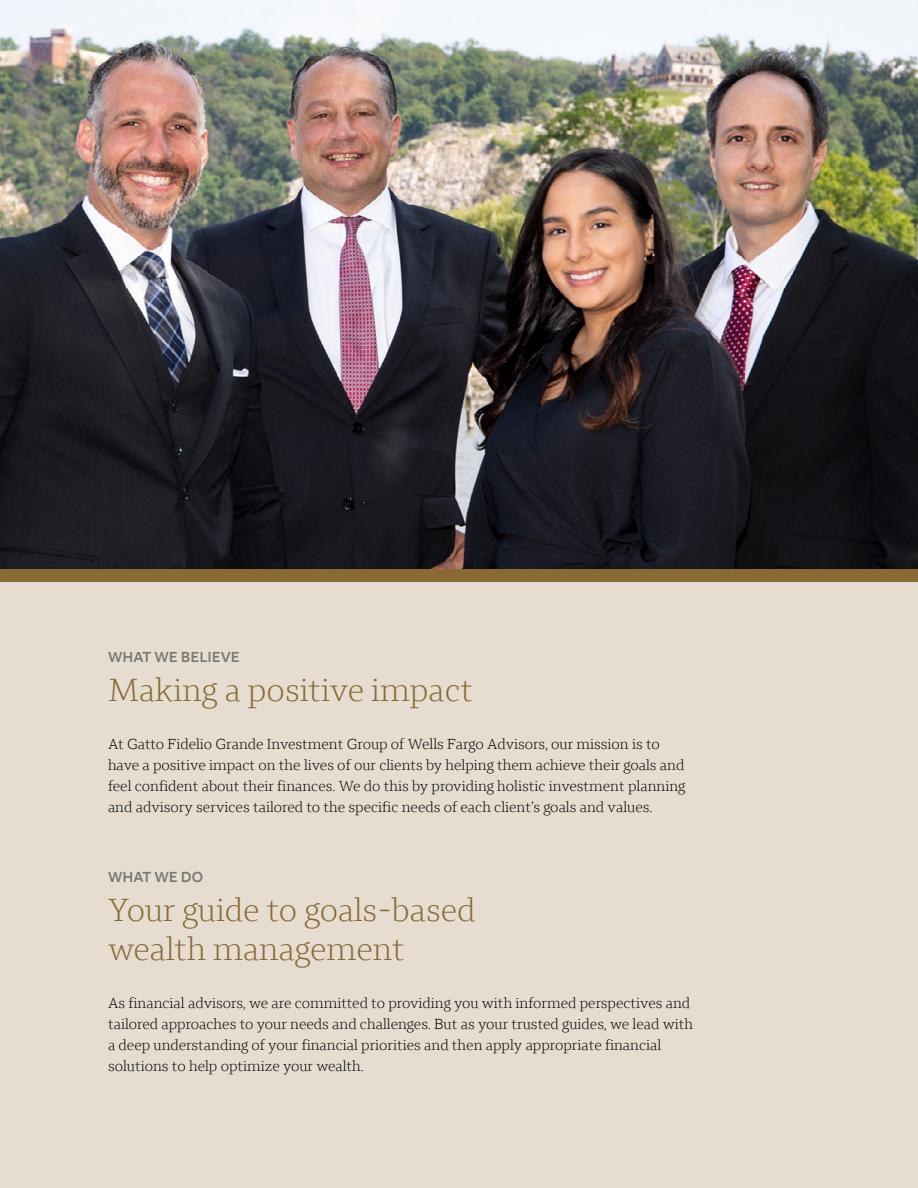
<style>
.page{position:relative;width:918px;height:1188px;background:#fff}
.page>*{position:absolute;margin:0;border:0;box-sizing:border-box;transform-origin:0 0}
.t1{font:300 33px/39px "Wells Fargo Serif";color:#896a33}
.B2{font:300 15px/21px "Wells Fargo Serif";color:#000}
.t2{font:600 15px "Wells Fargo Sans";color:#777872}
</style>
<div class="page">
<div style="left:0;top:564px;width:918px;height:624px;background:#e6ddd0"></div>
<img style="left:0;top:0;width:918px;height:569px">
<div style="left:0;top:569px;width:918px;height:13px;background:#896a33"></div>
<p class="t2" style="left:108px;top:648px;width:133px">WHAT WE BELIEVE</p>
<h1 class="t1" style="left:108px;top:671px;width:366px">Making a positive impact</h1>
<p class="B2" style="left:108px;top:734px;width:579px">At Gatto Fidelio Grande Investment Group of Wells Fargo Advisors, our mission is to have a positive impact on the lives of our clients by helping them achieve their goals and feel confident about their finances. We do this by providing holistic investment planning and advisory services tailored to the specific needs of each client’s goals and values.</p>
<p class="t2" style="left:108px;top:868px;width:97px">WHAT WE DO</p>
<h1 class="t1" style="left:108px;top:890px;width:369px">Your guide to goals-based wealth management</h1>
<p class="B2" style="left:108px;top:992px;width:587px">As financial advisors, we are committed to providing you with informed perspectives and tailored approaches to your needs and challenges. But as your trusted guides, we lead with a deep understanding of your financial priorities and then apply appropriate financial solutions to help optimize your wealth.</p>
</div>
